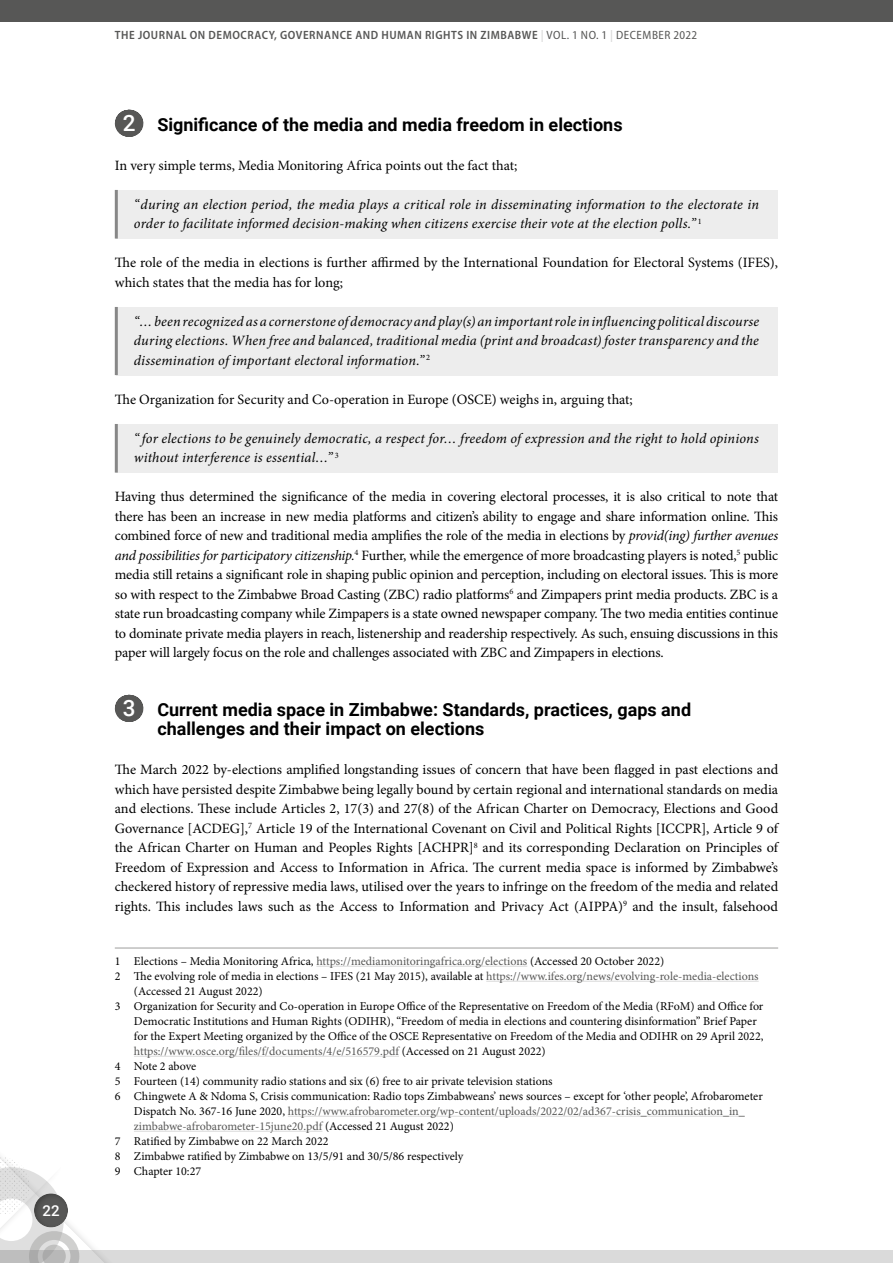
<style>
.page{position:relative;width:893px;height:1263px;background:#fff}
.page>*{position:absolute;margin:0;border:0;box-sizing:border-box;transform-origin:0 0}
.Head-A-circle{font:700 18px/19.5px "Roboto";color:#000}
.t1{font:500 15px "Roboto";color:#fff}
.Body_NSA{font:14.25px/19.5px "Minion Pro";letter-spacing:-.005em;color:#000;text-align:justify}
.Quote_SA{font:italic 14.25px/19.5px "Minion Pro";letter-spacing:.01em;color:#000}
.Body_SA{font:14.25px/19.5px "Minion Pro";color:#000}
.Footnote_text{font:12px/15px "Minion Pro";color:#000}
.t2{font:600 semi-condensed 12px "Myriad Pro";letter-spacing:.045em;color:#575756}
.s1{color:#dadada}
.s2{font-weight:400}
.s3{font-weight:500;font-size:22.5px;color:#fff}
.s4{font-style:italic}
.s5{color:#575756}
</style>
<div class="page">
<div style="left:0;top:0;width:893px;height:21px;background:#575756"></div>
<div style="left:0;top:1251px;width:893px;height:12px;background:#dadada"></div>
<svg style="left:128px;top:110px;width:2px;height:27px"></svg>
<div style="left:116px;top:190px;width:662px;height:49px;background:#ededed"></div>
<hr style="left:115px;top:190px;width:3px;height:49px;background:#878787">
<div style="left:116px;top:307px;width:662px;height:68px;background:#ededed"></div>
<hr style="left:115px;top:307px;width:3px;height:68px;background:#878787">
<div style="left:116px;top:424px;width:662px;height:49px;background:#ededed"></div>
<hr style="left:115px;top:424px;width:3px;height:49px;background:#878787">
<svg style="left:128px;top:695px;width:2px;height:27px"></svg>
<hr style="left:115px;top:948px;width:663px;height:1px;background:#9d9d9c">
<hr style="left:316px;top:966px;width:211px;height:1px;background:#dadada">
<hr style="left:486px;top:981px;width:273px;height:1px;background:#dadada">
<hr style="left:134px;top:1056px;width:265px;height:1px;background:#dadada">
<hr style="left:288px;top:1116px;width:457px;height:1px;background:#dadada">
<hr style="left:134px;top:1131px;width:188px;height:1px;background:#dadada">
<svg style="left:0;top:1157px;width:123px;height:106px"></svg>
<div style="left:33px;top:1192px;width:38px;height:38px;background:#000;opacity:.3"></div>
<p class="t1" style="left:42px;top:1200px;width:19px">22</p>
<p class="t2" style="left:115px;top:27px;width:584px">THE JOURNAL ON DEMOCRACY, GOVERNANCE AND HUMAN RIGHTS IN ZIMBABWE <span class="s1">|</span> <span class="s2">VOL. 1 NO. 1</span> <span class="s1">|</span> <span class="s2">DECEMBER 2022</span></p>
<p class="Head-A-circle" style="left:123px;top:114px;width:501px"><span class="s3">2</span> Significance of the media and media freedom in elections</p>
<p class="Body_SA" style="left:115px;top:156px;width:404px">In very simple terms, Media Monitoring Africa points out the fact that;</p>
<p class="Quote_SA" style="left:134px;top:194px;width:626px">“during an election period, the media plays a critical role in disseminating information to the electorate in order to facilitate informed decision-making when citizens exercise their vote at the election polls.” <sup>1</sup></p>
<p class="Body_SA" style="left:115px;top:253px;width:665px">The role of the media in elections is further affirmed by the International Foundation for Electoral Systems (IFES), which states that the media has for long;</p>
<p class="Quote_SA" style="left:134px;top:311px;width:627px;text-align:justify">“… been recognized as a cornerstone of democracy and play(s) an important role in influencing political discourse during elections. When free and balanced, traditional media (print and broadcast) foster transparency and the dissemination of important electoral information.” <sup>2</sup></p>
<p class="Body_SA" style="left:115px;top:390px;width:520px">The Organization for Security and Co-operation in Europe (OSCE) weighs in, arguing that;</p>
<p class="Quote_SA" style="left:134px;top:428px;width:626px">“ for elections to be genuinely democratic, a respect for… freedom of expression and the right to hold opinions without interference is essential…” <sup>3</sup></p>
<p class="Body_NSA" style="left:115px;top:487px;width:665px">Having thus determined the significance of the media in covering electoral processes, it is also critical to note that there has been an increase in new media platforms and citizen’s ability to engage and share information online. This combined force of new and traditional media amplifies the role of the media in elections by <span class="s4">provid(ing) further avenues and possibilities for participatory citizenship.</span><sup>4</sup> Further, while the emergence of more broadcasting players is noted,<sup>5</sup> public media still retains a significant role in shaping public opinion and perception, including on electoral issues. This is more so with respect to the Zimbabwe Broad Casting (ZBC) radio platforms<sup>6</sup> and Zimpapers print media products. ZBC is a state run broadcasting company while Zimpapers is a state owned newspaper company. The two media entities continue to dominate private media players in reach, listenership and readership respectively. As such, ensuing discussions in this paper will largely focus on the role and challenges associated with ZBC and Zimpapers in elections.</p>
<p class="Head-A-circle" style="left:157px;top:699px;width:535px;text-indent:-35px"><span class="s3">3</span> Current media space in Zimbabwe: Standards, practices, gaps and challenges and their impact on elections</p>
<p class="Body_NSA" style="left:115px;top:760px;width:665px">The March 2022 by-elections amplified longstanding issues of concern that have been flagged in past elections and which have persisted despite Zimbabwe being legally bound by certain regional and international standards on media and elections. These include Articles 2, 17(3) and 27(8) of the African Charter on Democracy, Elections and Good Governance [ACDEG],<sup>7</sup> Article 19 of the International Covenant on Civil and Political Rights [ICCPR], Article 9 of the African Charter on Human and Peoples Rights [ACHPR]<sup>8</sup> and its corresponding Declaration on Principles of Freedom of Expression and Access to Information in Africa. The current media space is informed by Zimbabwe’s checkered history of repressive media laws, utilised over the years to infringe on the freedom of the media and related rights. This includes laws such as the Access to Information and Privacy Act (AIPPA)<sup>9</sup> and the insult, falsehood</p>
<p class="Footnote_text" style="left:115px;top:953px;width:551px">1 Elections – Media Monitoring Africa, <span class="s5">https://mediamonitoringafrica.org/elections</span> (Accessed 20 October 2022)</p>
<p class="Footnote_text" style="left:134px;top:968px;width:626px;text-indent:-19px">2 The evolving role of media in elections – IFES (21 May 2015), available at <span class="s5">https://www.ifes.org/news/evolving-role-media-elections </span>(Accessed 21 August 2022)</p>
<p class="Footnote_text" style="left:134px;top:998px;width:631px;text-indent:-19px">3 Organization for Security and Co-operation in Europe Office of the Representative on Freedom of the Media (RFoM) and Office for Democratic Institutions and Human Rights (ODIHR), “Freedom of media in elections and countering disinformation” Brief Paper for the Expert Meeting organized by the Office of the OSCE Representative on Freedom of the Media and ODIHR on 29 April 2022, <span class="s5">https://www.osce.org/files/f/documents/4/e/516579.pdf</span> (Accessed on 21 August 2022)</p>
<p class="Footnote_text" style="left:115px;top:1058px;width:83px">4 Note 2 above</p>
<p class="Footnote_text" style="left:115px;top:1073px;width:439px">5 Fourteen (14) community radio stations and six (6) free to air private television stations</p>
<p class="Footnote_text" style="left:134px;top:1088px;width:630px;text-indent:-19px">6 Chingwete A &amp; Ndoma S, Crisis communication: Radio tops Zimbabweans’ news sources – except for ‘other people’, Afrobarometer<br>Dispatch No. 367-16 June 2020, <span class="s5">https://www.afrobarometer.org/wp-content/uploads/2022/02/ad367-crisis_communication_in_ zimbabwe-afrobarometer-15june20.pdf</span> (Accessed 21 August 2022)</p>
<p class="Footnote_text" style="left:115px;top:1133px;width:215px">7 Ratified by Zimbabwe on 22 March 2022</p>
<p class="Footnote_text" style="left:115px;top:1148px;width:350px">8 Zimbabwe ratified by Zimbabwe on 13/5/91 and 30/5/86 respectively</p>
<p class="Footnote_text" style="left:115px;top:1163px;width:88px">9 Chapter 10:27</p>
</div>
